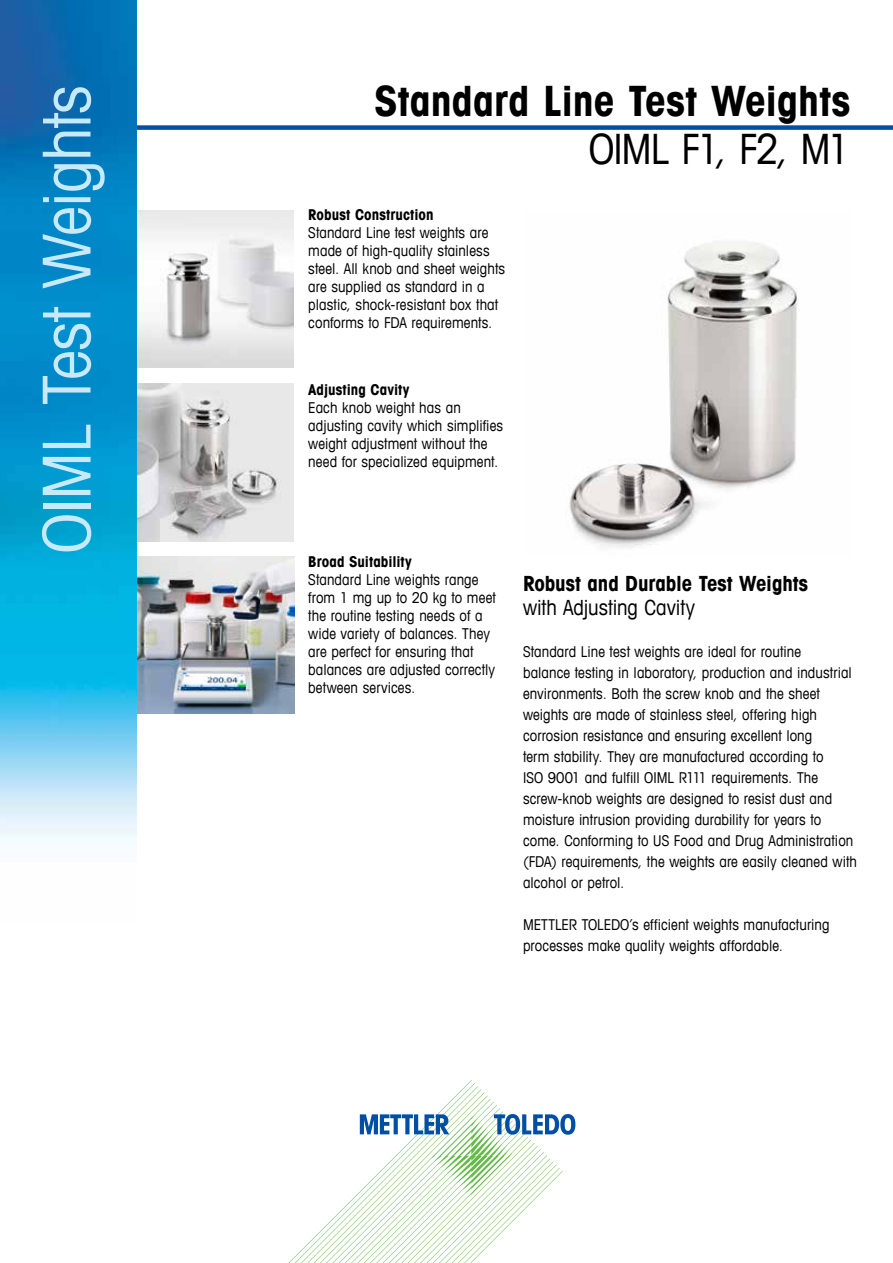
<style>
.page{position:relative;width:893px;height:1263px;background:#fff}
.page>*{position:absolute;margin:0;border:0;box-sizing:border-box;transform-origin:0 0}
.t1{font:condensed 66px "Avant Garde Com";letter-spacing:-.01em;color:#c7eafb}
.t2{font:700 condensed 42px "Avant Garde Com";color:#000}
.t3{font:condensed 42px "Avant Garde Com";letter-spacing:-.04em;color:#000}
.t4{font:700 condensed 21px "Avant Garde Com";letter-spacing:-.005em;color:#000}
.t5{font:condensed 21px "Avant Garde Com";letter-spacing:-.005em;color:#000}
.t6{font:condensed 15px/18px "Avant Garde Com";letter-spacing:.005em;color:#000}
.t7{font:700 condensed 15px "Avant Garde Com";letter-spacing:.005em;color:#000}
</style>
<div class="page">
<div style="left:111px;top:125px;width:782px;height:5px;background:#004fa3"></div>
<img style="left:136px;top:210px;width:157px;height:158px">
<img style="left:136px;top:384px;width:157px;height:157px">
<svg style="left:289px;top:1080px;width:286px;height:183px"></svg>
<img style="left:136px;top:556px;width:159px;height:157px">
<img style="left:0;top:0;width:136px;height:845px">
<img style="left:569px;top:241px;width:230px;height:306px">
<h1 class="t1" style="left:26px;top:553px;width:470px;rotate:-90deg">OIML Test Weights</h1>
<h2 class="t2" style="left:374px;top:74px;width:478px">Standard Line Test Weights</h2>
<h2 class="t3" style="left:589px;top:123px;width:263px">OIML F1, F2, M1</h2>
<p class="t7" style="left:308px;top:205px;width:127px">Robust Construction</p>
<p class="t6" style="left:308px;top:223px;width:198px">Standard Line test weights are made of high-quality stainless steel. All knob and sheet weights are supplied as standard in a plastic, shock-resistant box that conforms to FDA requirements.</p>
<p class="t7" style="left:308px;top:379px;width:103px">Adjusting Cavity</p>
<p class="t6" style="left:308px;top:398px;width:196px">Each knob weight has an adjusting cavity which simplifies weight adjustment without the need for specialized equipment.</p>
<p class="t7" style="left:308px;top:552px;width:105px">Broad Suitability</p>
<p class="t6" style="left:308px;top:570px;width:189px">Standard Line weights range from 1 mg up to 20 kg to meet the routine testing needs of a wide variety of balances. They are perfect for ensuring that balances are adjusted correctly between services.</p>
<h3 class="t4" style="left:523px;top:570px;width:287px">Robust and Durable Test Weights</h3>
<h3 class="t5" style="left:523px;top:595px;width:174px">with Adjusting Cavity</h3>
<p class="t6" style="left:523px;top:641px;width:336px;line-height:21px">Standard Line test weights are ideal for routine<br>balance testing in laboratory, production and industrial environments. Both the screw knob and the sheet weights are made of stainless steel, offering high corrosion resistance and ensuring excellent long<br>term stability. They are manufactured according to<br>ISO 9001 and fulfill OIML R111 requirements. The screw-knob weights are designed to resist dust and moisture intrusion providing durability for years to come. Conforming to US Food and Drug Administration (FDA) requirements, the weights are easily cleaned with alcohol or petrol.</p>
<p class="t6" style="left:523px;top:914px;width:308px;line-height:21px">METTLER TOLEDO’s efficient weights manufacturing processes make quality weights affordable.</p>
</div>
